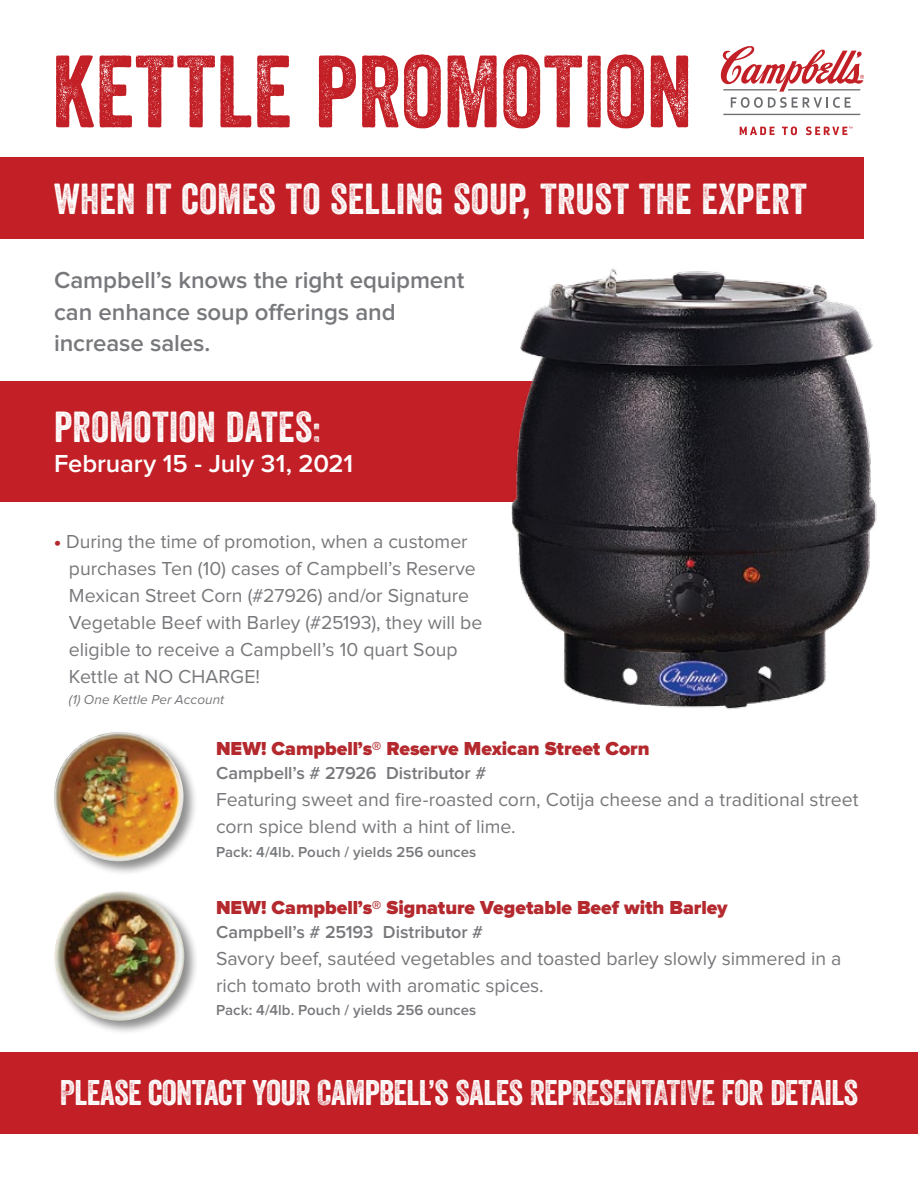
<style>
.page{position:relative;width:918px;height:1188px;background:#fff}
.page>*{position:absolute;margin:0;border:0;box-sizing:border-box;transform-origin:0 0}
.t1{font:99px "Veneer Two";letter-spacing:.005em;color:#c22026}
.t2{font:42px "Veneer Two";letter-spacing:.01em;color:#fff}
.t3{font:34.5px "Veneer Two";letter-spacing:-.015em;color:#fff}
.t4{font:600 25.5px "Proxima Nova";letter-spacing:-.005em;color:#fff}
.t5{font:600 24px/31.5px "Proxima Nova";letter-spacing:-.005em;color:#77787b}
.t6{font:19.5px/27px "Proxima Nova";color:#77787b}
.t7{font:900 19.5px "Proxima Nova";color:#b4292e}
.t8{font:600 18px "Proxima Nova";color:#77787b}
.t9{font:600 15px "Proxima Nova";letter-spacing:.005em;color:#77787b}
.t10{font:italic 13.5px "Proxima Nova";letter-spacing:.005em;color:#77787b}
.s1{font-weight:900;color:#b4292e}
</style>
<div class="page">
<svg style="left:723px;top:114px;width:138px;height:1px"></svg>
<svg style="left:721px;top:46px;width:143px;height:62px"></svg>
<svg style="left:740px;top:127px;width:35px;height:8px"></svg>
<svg style="left:782px;top:126px;width:15px;height:9px"></svg>
<svg style="left:806px;top:126px;width:47px;height:9px"></svg>
<div style="left:0;top:157px;width:864px;height:82px;background:#c22026"></div>
<div style="left:0;top:381px;width:548px;height:121px;background:#c22026"></div>
<img style="left:511px;top:268px;width:366px;height:442px">
<div style="left:0;top:1052px;width:918px;height:82px;background:#c22026"></div>
<div style="left:52px;top:730px;width:146px;height:146px;background:#000;opacity:.45"></div>
<img style="left:54px;top:732px;width:130px;height:129px;border-radius:65px">
<div style="left:53px;top:889px;width:146px;height:146px;background:#000;opacity:.45"></div>
<img style="left:55px;top:891px;width:129px;height:130px;border-radius:65px">
<h1 class="t1" style="left:52px;top:31px;width:642px">KETTLE PROMOTION</h1>
<h2 class="t2" style="left:54px;top:173px;width:754px">WHEN IT COMES TO SELLING SOUP, TRUST THE EXPERT</h2>
<p class="t5" style="left:54px;top:265px;width:412px">Campbell’s knows the right equipment can enhance soup offerings and increase sales.</p>
<h2 class="t2" style="left:54px;top:401px;width:268px">PROMOTION DATES:</h2>
<h3 class="t4" style="left:54px;top:452px;width:301px">February 15 - July 31, 2021</h3>
<p class="t6" style="left:69px;top:528px;width:415px;text-indent:-15px"><span class="s1">•</span> During the time of promotion, when a customer purchases Ten (10) cases of Campbell’s Reserve Mexican Street Corn (#27926) and/or Signature Vegetable Beef with Barley (#25193), they will be eligible to receive a Campbell’s 10 quart Soup Kettle at NO CHARGE!</p>
<p class="t10" style="left:69px;top:693px;width:157px">(1) One Kettle Per Account</p>
<p class="t7" style="left:216px;top:740px;width:435px">NEW! Campbell’s® Reserve Mexican Street Corn</p>
<p class="t8" style="left:216px;top:765px;width:272px">Campbell’s # 27926 Distributor #</p>
<p class="t6" style="left:216px;top:787px;width:644px">Featuring sweet and fire-roasted corn, Cotija cheese and a traditional street corn spice blend with a hint of lime.</p>
<p class="t9" style="left:216px;top:845px;width:262px">Pack: 4/4lb. Pouch / yields 256 ounces</p>
<p class="t7" style="left:216px;top:899px;width:513px">NEW! Campbell’s® Signature Vegetable Beef with Barley</p>
<p class="t8" style="left:216px;top:924px;width:269px">Campbell’s # 25193 Distributor #</p>
<p class="t6" style="left:216px;top:946px;width:627px">Savory beef, sautéed vegetables and toasted barley slowly simmered in a rich tomato broth with aromatic spices.</p>
<p class="t9" style="left:216px;top:1003px;width:262px">Pack: 4/4lb. Pouch / yields 256 ounces</p>
<h3 class="t3" style="left:60px;top:1071px;width:800px">PLEASE CONTACT YOUR CAMPBELL’S SALES REPRESENTATIVE FOR DETAILS</h3>
</div>
